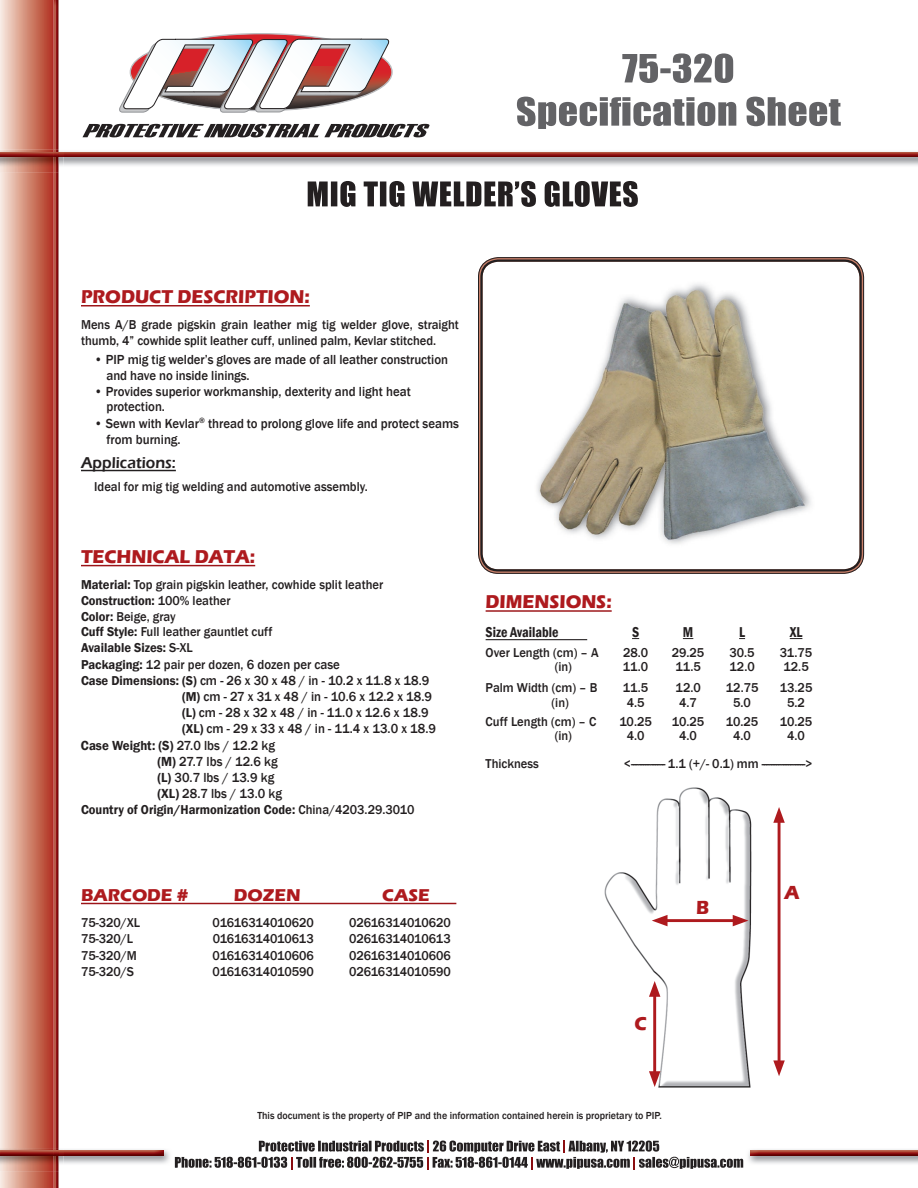
<style>
.page{position:relative;width:918px;height:1188px;background:#fff}
.page>*{position:absolute;margin:0;border:0;box-sizing:border-box;transform-origin:0 0}
.t1{font:700 19.5px "Eras ITC";color:#ae1a1e;scale:.95 1}
.t2{font:700 19.05px "Eras ITC";color:#ae1a1e;scale:.95 1}
.t3{font:700 17.7px "Eras ITC";color:#ae1a1e}
.t4{font:600 16.2px "Eras ITC";color:#231f20;scale:.95 1}
.t5{font:600 condensed 14.7px "Franklin Gothic";color:#231f20;scale:.95 1}
.t6{font:500 13.5px/16.2px "Franklin Gothic";color:#231f20;scale:.95 1}
.t7{font:600 13.5px "Franklin Gothic";color:#231f20;scale:.95 1}
.t8{font:500 13.2px/15.9px "Franklin Gothic";color:#231f20;scale:.95 1}
.t9{font:600 13.2px "Franklin Gothic";color:#231f20;scale:.95 1}
.t10{font:500 10.5px "Franklin Gothic";color:#231f20;scale:.95 1}
.s1{font-weight:600}
.s2{font-size:13.5px}
.s3{font-weight:600;font-size:13.2px}
.s4{font-weight:500}
</style>
<div class="page">
<img style="left:604px;top:787px;width:148px;height:301px">
<svg style="left:0;top:0;width:53px;height:1188px;background:#d48e7c"></svg>
<img style="left:53px;top:0;width:6px;height:1188px">
<img style="left:537px;top:284px;width:274px;height:260px">
<div style="left:478px;top:257px;width:386px;height:317px;border:1px solid #231f20;border-radius:20px"></div>
<div style="left:480px;top:260px;width:382px;height:312px;border:2px solid #231f20;border-radius:17px"></div>
<img style="left:0;top:150px;width:918px;height:23px">
<img style="left:64px;top:152px;width:854px;height:5px">
<img style="left:0;top:152px;width:53px;height:5px">
<svg style="left:53px;top:150px;width:11px;height:23px"></svg>
<hr style="left:81px;top:305px;width:229px;height:1px;background:#9c1418">
<hr style="left:81px;top:470px;width:95px;height:1px;background:#231f20">
<svg style="left:308px;top:181px;width:330px;height:26px"></svg>
<hr style="left:778px;top:817px;width:3px;height:249px;background:#ae1a1e">
<svg style="left:773px;top:807px;width:12px;height:16px"></svg>
<svg style="left:773px;top:1060px;width:12px;height:16px"></svg>
<hr style="left:662px;top:919px;width:76px;height:3px;background:#ae1a1e">
<svg style="left:733px;top:915px;width:15px;height:11px"></svg>
<svg style="left:652px;top:915px;width:16px;height:11px"></svg>
<hr style="left:486px;top:610px;width:126px;height:2px;background:#9c1418">
<hr style="left:486px;top:639px;width:101px;height:1px;background:#231f20">
<svg style="left:790px;top:638px;width:12px;height:1px"></svg>
<hr style="left:81px;top:903px;width:375px;height:1px;background:#9c1418">
<hr style="left:81px;top:565px;width:174px;height:1px;background:#9c1418">
<img style="left:0;top:1148px;width:175px;height:23px">
<svg style="left:175px;top:1141px;width:568px;height:28px"></svg>
<img style="left:64px;top:1150px;width:99px;height:5px">
<img style="left:0;top:1150px;width:53px;height:5px">
<svg style="left:53px;top:1148px;width:11px;height:23px"></svg>
<img style="left:748px;top:1149px;width:170px;height:15px">
<img style="left:750px;top:1150px;width:168px;height:5px">
<svg style="left:83px;top:124px;width:347px;height:13px"></svg>
<svg style="left:119px;top:34px;width:273px;height:79px"></svg>
<svg style="left:517px;top:97px;width:324px;height:32px"></svg>
<svg style="left:622px;top:53px;width:111px;height:30px"></svg>
<hr style="left:653px;top:991px;width:3px;height:86px;background:#ae1a1e">
<svg style="left:649px;top:981px;width:11px;height:16px"></svg>
<svg style="left:649px;top:1071px;width:11px;height:16px"></svg>
<h2 class="t2" style="left:81px;top:286px;width:242px">PRODUCT DESCRIPTION:</h2>
<p class="t8" style="left:81px;top:317px;width:399px">Mens A/B grade pigskin grain leather mig tig welder glove, straight thumb, 4” cowhide split leather cuff, unlined palm, Kevlar stitched.</p>
<p class="t6" style="left:107px;top:352px;width:361px;text-indent:-12px">• PIP mig tig welder’s gloves are made of all leather construction and have no inside linings.</p>
<p class="t6" style="left:107px;top:385px;width:322px;line-height:15px;text-indent:-12px">• Provides superior workmanship, dexterity and light heat protection.</p>
<p class="t6" style="left:107px;top:415px;width:373px;text-indent:-12px">• Sewn with Kevlar<sup>®</sup> thread to prolong glove life and protect seams from burning.</p>
<p class="t4" style="left:81px;top:453px;width:101px">Applications:</p>
<p class="t8" style="left:94px;top:479px;width:290px">Ideal for mig tig welding and automotive assembly.</p>
<h2 class="t2" style="left:81px;top:545px;width:185px">TECHNICAL DATA:</h2>
<p class="t8" style="left:81px;top:577px;width:320px"><span class="s1">Material:</span> Top grain pigskin leather, cowhide split leather <span class="s1">Construction:</span> 100% leather<br><span class="s1">Color:</span> Beige, gray<br><span class="s1">Cuff Style:</span> Full leather gauntlet cuff<br><span class="s1">Available Sizes:</span> S-XL<br><span class="s1">Packaging:</span> 12 pair per dozen, <span class="s2">6 dozen per case</span></p>
<p class="t6" style="left:81px;top:672px;width:368px"><span class="s3">Case Dimensions: (S)</span> cm - 26 x 30 x 48 / in - 10.2 x 11.8 x 18.9</p>
<p class="t6" style="left:182px;top:688px;width:265px"><span class="s3">(M)</span> cm - 27 x 31 x 48 / in - 10.6 x 12.2 x 18.9</p>
<p class="t6" style="left:182px;top:705px;width:261px"><span class="s3">(L)</span> cm - 28 x 32 x 48 / in - 11.0 x 12.6 x 18.9</p>
<p class="t6" style="left:182px;top:721px;width:269px"><span class="s3">(XL)</span> cm - 29 x 33 x 48 / in - 11.4 x 13.0 x 18.9</p>
<p class="t7" style="left:81px;top:737px;width:206px">Case Weight: (S) <span class="s4">27.0 lbs / 12.2 kg</span></p>
<p class="t6" style="left:157px;top:753px;width:128px"><span class="s1">(M)</span> 27.7 lbs / 12.6 kg</p>
<p class="t6" style="left:157px;top:769px;width:125px"><span class="s1">(L)</span> 30.7 lbs / 13.9 kg</p>
<p class="t6" style="left:157px;top:786px;width:133px"><span class="s1">(XL)</span> 28.7 lbs / 13.0 kg</p>
<p class="t9" style="left:81px;top:801px;width:353px">Country of Origin/Harmonization Code: <span class="s4">China/4203.29.3010</span></p>
<h2 class="t2" style="left:486px;top:591px;width:134px">DIMENSIONS:</h2>
<p class="t5" style="left:486px;top:623px;width:78px">Size Available</p>
<p class="t5" style="left:632px;top:623px;width:9px">S</p>
<p class="t5" style="left:683px;top:623px;width:13px">M</p>
<p class="t5" style="left:739px;top:623px;width:8px">L</p>
<p class="t5" style="left:790px;top:623px;width:15px">XL</p>
<p class="t8" style="left:486px;top:644px;width:120px">Over Length (cm) – A</p>
<p class="t8" style="left:623px;top:644px;width:28px">28.0</p>
<p class="t8" style="left:672px;top:644px;width:36px">29.25</p>
<p class="t8" style="left:729px;top:644px;width:28px">30.5</p>
<p class="t8" style="left:780px;top:644px;width:36px">31.75</p>
<p class="t8" style="left:555px;top:659px;width:20px">(in)</p>
<p class="t8" style="left:623px;top:659px;width:28px">11.0</p>
<p class="t8" style="left:675px;top:659px;width:28px">11.5</p>
<p class="t8" style="left:729px;top:659px;width:28px">12.0</p>
<p class="t8" style="left:783px;top:659px;width:28px">12.5</p>
<p class="t8" style="left:486px;top:680px;width:119px">Palm Width (cm) – B</p>
<p class="t8" style="left:623px;top:680px;width:28px">11.5</p>
<p class="t8" style="left:675px;top:680px;width:28px">12.0</p>
<p class="t8" style="left:726px;top:680px;width:36px">12.75</p>
<p class="t8" style="left:780px;top:680px;width:36px">13.25</p>
<p class="t8" style="left:552px;top:694px;width:20px">(in)</p>
<p class="t8" style="left:627px;top:694px;width:20px">4.5</p>
<p class="t8" style="left:679px;top:694px;width:20px">4.7</p>
<p class="t8" style="left:733px;top:694px;width:20px">5.0</p>
<p class="t8" style="left:787px;top:694px;width:20px">5.2</p>
<p class="t8" style="left:486px;top:713px;width:118px">Cuff Length (cm) – C</p>
<p class="t8" style="left:619px;top:713px;width:36px">10.25</p>
<p class="t8" style="left:672px;top:713px;width:36px">10.25</p>
<p class="t8" style="left:726px;top:713px;width:36px">10.25</p>
<p class="t8" style="left:780px;top:713px;width:36px">10.25</p>
<p class="t8" style="left:555px;top:728px;width:20px">(in)</p>
<p class="t8" style="left:627px;top:728px;width:20px">4.0</p>
<p class="t8" style="left:679px;top:728px;width:20px">4.0</p>
<p class="t8" style="left:733px;top:728px;width:20px">4.0</p>
<p class="t8" style="left:787px;top:728px;width:20px">4.0</p>
<p class="t8" style="left:486px;top:756px;width:58px">Thickness</p>
<p class="t8" style="left:624px;top:756px;width:200px">&lt;-------------- 1.1 (+/- 0.1) mm ------------------&gt;</p>
<h3 class="t3" style="left:81px;top:884px;width:109px">BARCODE #</h3>
<h3 class="t3" style="left:234px;top:884px;width:68px">DOZEN</h3>
<h3 class="t3" style="left:382px;top:884px;width:49px">CASE</h3>
<p class="t8" style="left:81px;top:915px;width:64px">75-320/XL</p>
<p class="t8" style="left:213px;top:915px;width:108px">01616314010620</p>
<p class="t8" style="left:349px;top:915px;width:109px">02616314010620</p>
<p class="t8" style="left:81px;top:931px;width:56px">75-320/L</p>
<p class="t8" style="left:213px;top:931px;width:108px">01616314010613</p>
<p class="t8" style="left:349px;top:931px;width:108px">02616314010613</p>
<p class="t8" style="left:81px;top:947px;width:60px">75-320/M</p>
<p class="t8" style="left:213px;top:947px;width:108px">01616314010606</p>
<p class="t8" style="left:349px;top:947px;width:109px">02616314010606</p>
<p class="t8" style="left:81px;top:964px;width:57px">75-320/S</p>
<p class="t8" style="left:213px;top:964px;width:108px">01616314010590</p>
<p class="t8" style="left:349px;top:964px;width:109px">02616314010590</p>
<h1 class="t1" style="left:634px;top:1012px;width:15px">C</h1>
<h1 class="t1" style="left:696px;top:896px;width:15px">B</h1>
<h1 class="t1" style="left:784px;top:881px;width:17px">A</h1>
<p class="t10" style="left:257px;top:1109px;width:427px">This document is the property of PIP and the information contained herein is proprietary to PIP.</p>
</div>
